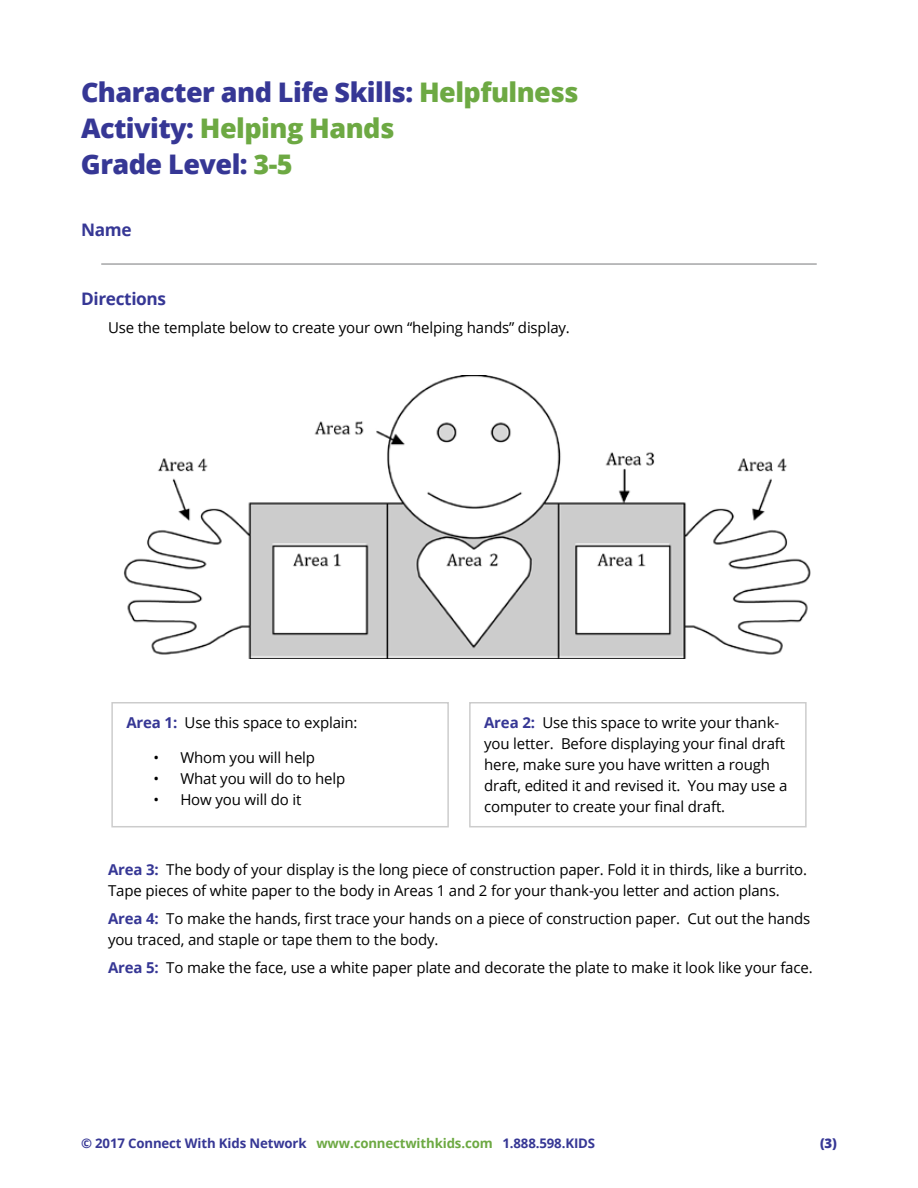
<style>
.page{position:relative;width:918px;height:1188px;background:#fff}
.page>*{position:absolute;margin:0;border:0;box-sizing:border-box;transform-origin:0 0}
.t1{font:800 27px/36px "Open Sans";letter-spacing:-.02em;color:#363795}
.t2{font:700 17.25px "Open Sans";letter-spacing:-.02em;color:#363795}
.t3{font:15px/21px "Open Sans";letter-spacing:-.01em;color:#000}
.t4{font:700 13.2px "Open Sans";letter-spacing:-.01em;color:#363795}
.t5{font:800 13.2px "Open Sans";color:#363795}
.s1{color:#6da943}
.s2{font-weight:700;color:#363795}
</style>
<div class="page">
<div style="left:469px;top:702px;width:338px;height:125px;border:2px solid #ccc"></div>
<hr style="left:101px;top:264px;width:716px;height:1px;background:#77787b">
<img style="left:123px;top:376px;width:688px;height:283px">
<div style="left:111px;top:702px;width:338px;height:125px;border:2px solid #ccc"></div>
<h1 class="t1" style="left:81px;top:72px;width:499px">Character and Life Skills: <span class="s1">Helpfulness<br></span>Activity: <span class="s1">Helping Hands<br></span>Grade Level: <span class="s1">3-5</span></h1>
<p class="t2" style="left:81px;top:217px;width:52px">Name</p>
<p class="t2" style="left:81px;top:286px;width:87px">Directions</p>
<p class="t3" style="left:108px;top:316px;width:463px">Use the template below to create your own “helping hands” display.</p>
<p class="t3" style="left:126px;top:712px;width:233px"><span class="s2">Area 1:</span> Use this space to explain:</p>
<p class="t3" style="left:153px;top:747px;width:163px">• Whom you will help</p>
<p class="t3" style="left:153px;top:768px;width:193px">• What you will do to help</p>
<p class="t3" style="left:153px;top:789px;width:150px">• How you will do it</p>
<p class="t3" style="left:484px;top:712px;width:305px"><span class="s2">Area 2:</span> Use this space to write your thank&shy;you letter. Before displaying your final draft here, make sure you have written a rough draft, edited it and revised it. You may use a computer to create your final draft.</p>
<p class="t3" style="left:108px;top:859px;width:701px"><span class="s2">Area 3:</span> The body of your display is the long piece of construction paper. Fold it in thirds, like a burrito.<br>Tape pieces of white paper to the body in Areas 1 and 2 for your thank-you letter and action plans.</p>
<p class="t3" style="left:108px;top:908px;width:704px"><span class="s2">Area 4:</span> To make the hands, first trace your hands on a piece of construction paper. Cut out the hands you traced, and staple or tape them to the body.</p>
<p class="t3" style="left:108px;top:957px;width:706px"><span class="s2">Area 5:</span> To make the face, use a white paper plate and decorate the plate to make it look like your face.</p>
<p class="t4" style="left:81px;top:1133px;width:516px">© 2017 Connect With Kids Network <span class="s1">www.connectwithkids.com</span> 1.888.598.KIDS</p>
<p class="t5" style="left:820px;top:1133px;width:18px">(3)</p>
</div>
